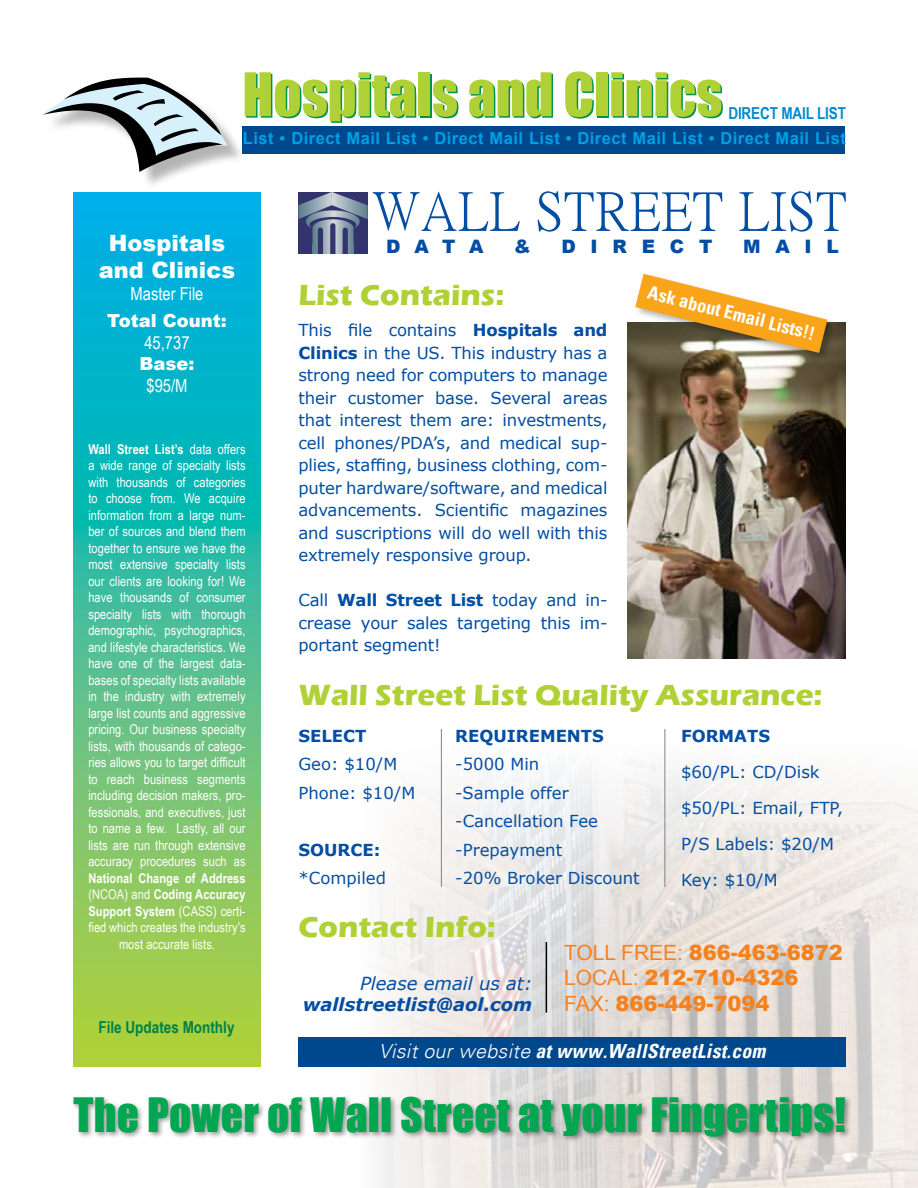
<style>
.page{position:relative;width:918px;height:1188px;background:#fff}
.page>*{position:absolute;margin:0;border:0;box-sizing:border-box;transform-origin:0 0}
.t1{font:55.5px "Impact";color:#009449}
.t2{font:53.85px "P Ming Li U";letter-spacing:.01em;color:#034ea2}
.t3{font:43.5px "Impact";letter-spacing:.005em;color:#00a650}
.t4{font:700 30px "Eras ITC";color:#b0d135}
.t5{font:900 22.5px "Arial";color:#fff}
.t6{font:900 21px/25.2px "Arial";color:#f5821f}
.t7{font:italic 700 condensed 19.5px "Univers";letter-spacing:.02em;color:#fff}
.t8{font:700 condensed 18.45px "Univers";color:#fff}
.t9{font:900 18.45px "Arial";letter-spacing:.795em;color:#034ea2}
.t10{font:italic 700 18px "Verdana";color:#034ea2}
.t11{font:18px "Arial Narrow";color:#fff}
.t12{font:italic 18px "Verdana";color:#034ea2}
.t13{font:900 18px "Arial";color:#fff}
.t14{font:16.5px/22.5px "Verdana";letter-spacing:-.01em;color:#034ea2}
.t15{font:700 16.5px "Arial";letter-spacing:.03em;color:#009fe3}
.t16{font:700 16.5px "Verdana";color:#034ea2}
.t17{font:700 16.5px "Arial Narrow";color:#008149}
.t18{font:700 16.5px "Arial Narrow";letter-spacing:-.01em;color:#008ad0}
.t19{font:13.5px/16.5px "Arial Narrow";letter-spacing:.005em;color:#fff;text-align:justify}
.s1{font-weight:700}
.s2{font-weight:400}
.s3{font-weight:300;font-stretch:normal}
</style>
<div class="page">
<img style="left:357px;top:740px;width:561px;height:448px">
<div style="left:70px;top:1093px;width:783px;height:51px;background:#000;opacity:.4"></div>
<svg style="left:74px;top:192px;width:187px;height:874px;background:#48be95"></svg>
<hr style="left:546px;top:942px;width:1px;height:70px;background:#000">
<div style="left:298px;top:1037px;width:548px;height:29px;background:#00488e"></div>
<img style="left:627px;top:322px;width:219px;height:336px">
<svg style="left:298px;top:229px;width:70px;height:25px"></svg>
<svg style="left:298px;top:192px;width:70px;height:37px;background:#707c98"></svg>
<svg style="left:313px;top:245px;width:41px;height:9px"></svg>
<div style="left:318px;top:230px;width:5px;height:30px;background:#33346d"></div>
<div style="left:330px;top:226px;width:5px;height:36px;background:#33346d"></div>
<div style="left:343px;top:230px;width:5px;height:30px;background:#33346d"></div>
<div style="left:295px;top:254px;width:77px;height:14px;background:#fff"></div>
<div style="left:45px;top:78px;width:201px;height:113px;background:#000;opacity:.3"></div>
<svg style="left:42px;top:78px;width:186px;height:97px"></svg>
<div style="left:242px;top:126px;width:603px;height:28px;background:#00488e"></div>
<hr style="left:664px;top:729px;width:1px;height:158px;background:#808284">
<hr style="left:441px;top:729px;width:1px;height:158px;background:#808284">
<div style="left:633px;top:272px;width:205px;height:91px;background:#000;opacity:.3"></div>
<svg style="left:635px;top:274px;width:192px;height:79px"></svg>
<h1 class="t1" style="left:244px;top:53px;width:481px">Hospitals and Clinics</h1>
<p class="t18" style="left:728px;top:101px;width:119px">DIRECT MAIL LIST</p>
<p class="t15" style="left:243px;top:128px;width:604px">List • Direct Mail List • Direct Mail List • Direct Mail List • Direct Mail List</p>
<h2 class="t2" style="left:373px;top:185px;width:476px">WALL STREET LIST</h2>
<h3 class="t5" style="left:109px;top:227px;width:118px">Hospitals</h3>
<h3 class="t9" style="left:386px;top:233px;width:99px">DATA</h3>
<h3 class="t9" style="left:514px;top:233px;width:18px">&amp;</h3>
<h3 class="t9" style="left:562px;top:233px;width:152px">DIRECT</h3>
<h3 class="t9" style="left:743px;top:233px;width:97px">MAIL</h3>
<h3 class="t5" style="left:99px;top:254px;width:138px">and Clinics</h3>
<h3 class="t11" style="left:131px;top:280px;width:74px">Master File</h3>
<h3 class="t13" style="left:107px;top:307px;width:121px">Total Count:</h3>
<h3 class="t11" style="left:144px;top:329px;width:47px">45,737</h3>
<h3 class="t13" style="left:140px;top:351px;width:57px">Base:</h3>
<h3 class="t11" style="left:147px;top:372px;width:43px">$95/M</h3>
<h3 class="t4" style="left:298px;top:277px;width:207px">List Contains:</h3>
<h3 class="t8" style="left:651px;top:281px;width:173px;rotate:14deg">Ask about Email Lists!!</h3>
<p class="t14" style="left:298px;top:319px;width:311px;text-align:justify">This file contains <span class="s1">Hospitals and Clinics</span> in the US. This industry has a strong need for computers to manage their customer base. Several areas that interest them are: investments, cell phones/PDA’s, and medical sup&shy;plies, staffing, business clothing, com&shy;puter hardware/software, and medical advancements. Scientific magazines and suscriptions will do well with this extremely responsive group.</p>
<p class="t14" style="left:298px;top:589px;width:310px;text-align:justify">Call <span class="s1">Wall Street List</span> today and in&shy;crease your sales targeting this im&shy;portant segment!</p>
<p class="t19" style="left:88px;top:440px;width:159px"><span class="s1">Wall Street List’s</span> data offers a wide range of specialty lists with thousands of categories to choose from. We acquire information from a large num&shy;ber of sources and blend them together to ensure we have the most extensive specialty lists our clients are looking for! We have thousands of consumer specialty lists with thorough demographic, psychographics, and lifestyle characteristics. We have one of the largest data&shy;bases of specialty lists available in the industry with extremely large list counts and aggressive pricing. Our business specialty lists, with thousands of catego&shy;ries allows you to target difficult to reach business segments including decision makers, pro&shy;fessionals, and executives, just to name a few. Lastly, all our lists are run through extensive accuracy procedures such as</p>
<p class="t19" style="left:88px;top:869px;width:159px;text-align:center"><span class="s1">National Change of Address </span>(NCOA) and <span class="s1">Coding Accuracy<br>Support System</span> (CASS) certi&shy;fied which creates the industry’s most accurate lists.</p>
<h3 class="t4" style="left:298px;top:678px;width:525px">Wall Street List Quality Assurance:</h3>
<p class="t16" style="left:455px;top:725px;width:150px">REQUIREMENTS</p>
<p class="t14" style="left:455px;top:749px;width:186px;line-height:28.5px">-5000 Min<br>-Sample offer -Cancellation Fee -Prepayment<br>-20% Broker Discount</p>
<p class="t16" style="left:681px;top:725px;width:91px">FORMATS</p>
<p class="t14" style="left:681px;top:753px;width:164px;line-height:36px">$60/PL: CD/Disk $50/PL: Email, FTP,<br>P/S Labels: $20/M<br>Key: $10/M</p>
<p class="t16" style="left:298px;top:725px;width:69px">SELECT</p>
<p class="t14" style="left:298px;top:749px;width:118px;line-height:28.5px">Geo: $10/M<br>Phone: $10/M</p>
<p class="t16" style="left:298px;top:839px;width:83px">SOURCE:</p>
<p class="t14" style="left:298px;top:866px;width:89px">*Compiled</p>
<h3 class="t4" style="left:298px;top:910px;width:199px">Contact Info:</h3>
<h3 class="t6" style="left:564px;top:940px;width:280px"><span class="s2">TOLL FREE:</span> 866-463-6872<br><span class="s2">LOCAL:</span> 212-710-4326<br><span class="s2">FAX:</span> 866-449-7094</h3>
<h3 class="t7" style="left:379px;top:1039px;width:388px"><span class="s3">Visit our website</span> at www.WallStreetList.com</h3>
<h3 class="t12" style="left:360px;top:972px;width:174px">Please email us at:</h3>
<h3 class="t10" style="left:303px;top:993px;width:231px">wallstreetlist@aol.com</h3>
<p class="t17" style="left:98px;top:1014px;width:138px">File Updates Monthly</p>
<h3 class="t3" style="left:74px;top:1081px;width:774px">The Power of Wall Street at your Fingertips!</h3>
</div>
